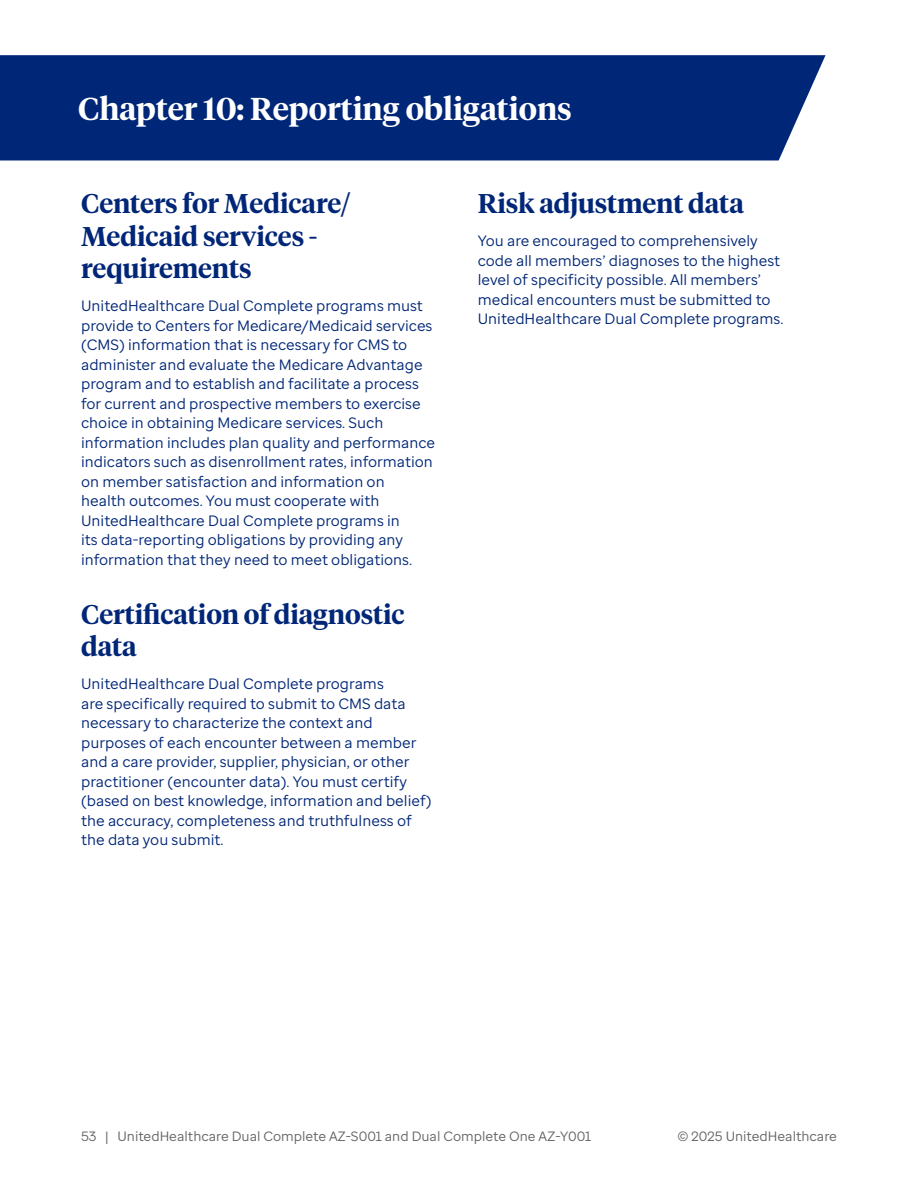
<style>
.page{position:relative;width:918px;height:1188px;background:#fff}
.page>*{position:absolute;margin:0;border:0;box-sizing:border-box;transform-origin:0 0}
.BLUE_CHAPTER_HEADLINE{font:600 31.5px "UHC Serif Headline";color:#fff}
.BLUE_MAIN_HEADER_NEW{font:600 27px/32.4px "UHC Serif Headline";letter-spacing:-.005em;color:#002677}
.BODY{font:15px/19.5px "Enterprise Sans";color:#002677}
.t1{font:13.5px "Enterprise Sans";color:#636366}
</style>
<div class="page">
<div style="left:0;top:55px;width:826px;height:105px;background:#002677"></div>
<p class="BLUE_CHAPTER_HEADLINE" style="left:78px;top:87px;width:495px">Chapter 10: Reporting obligations</p>
<p class="BLUE_MAIN_HEADER_NEW" style="left:81px;top:186px;width:271px">Centers for Medicare/<br>Medicaid services - requirements</p>
<p class="BODY" style="left:81px;top:296px;width:356px">UnitedHealthcare Dual Complete programs must provide to Centers for Medicare/Medicaid services (CMS) information that is necessary for CMS to administer and evaluate the Medicare Advantage program and to establish and facilitate a process for current and prospective members to exercise choice in obtaining Medicare services. Such information includes plan quality and performance indicators such as disenrollment rates, information on member satisfaction and information on<br>health outcomes. You must cooperate with UnitedHealthcare Dual Complete programs in<br>its data-reporting obligations by providing any information that they need to meet obligations.</p>
<p class="BLUE_MAIN_HEADER_NEW" style="left:81px;top:597px;width:325px">Certification of diagnostic data</p>
<p class="BODY" style="left:81px;top:674px;width:352px">UnitedHealthcare Dual Complete programs<br>are specifically required to submit to CMS data necessary to characterize the context and purposes of each encounter between a member and a care provider, supplier, physician, or other practitioner (encounter data). You must certify (based on best knowledge, information and belief) the accuracy, completeness and truthfulness of the data you submit.</p>
<p class="BLUE_MAIN_HEADER_NEW" style="left:478px;top:186px;width:268px">Risk adjustment data</p>
<p class="BODY" style="left:478px;top:231px;width:307px">You are encouraged to comprehensively code all members’ diagnoses to the highest level of specificity possible. All members’ medical encounters must be submitted to UnitedHealthcare Dual Complete programs.</p>
<p class="t1" style="left:81px;top:1128px;width:512px">53 | UnitedHealthcare Dual Complete AZ-S001 and Dual Complete One AZ-Y001</p>
<p class="t1" style="left:678px;top:1128px;width:161px">© 2025 UnitedHealthcare</p>
</div>
